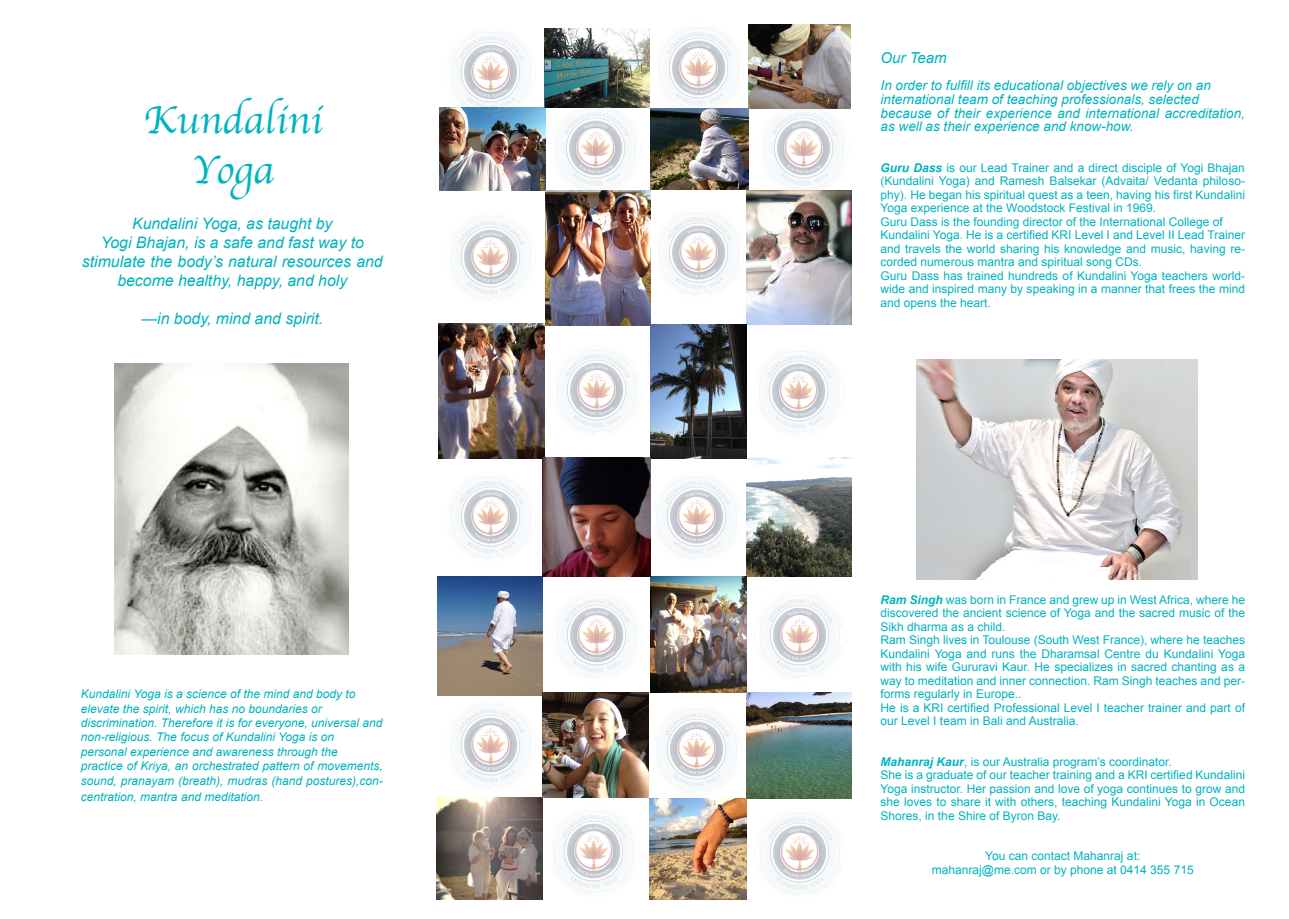
<style>
.page{position:relative;width:1289px;height:919px;background:#fff}
.page>*{position:absolute;margin:0;border:0;box-sizing:border-box;transform-origin:0 0}
.t1{font:40.95px "Apple Chancery";color:#00b3be}
.t2{font:italic 15.75px/19px "Arial";color:#00b3be;text-align:center}
.t3{font:italic 15px "Arial";color:#00b3be}
.t4{font:italic 13.5px/13.5px "Arial";color:#00b3be}
.t5{font:12px/13.5px "Arial";color:#00b3be;text-align:justify}
.t6{font:italic 12px/14.4px "Arial";color:#00b3be}
.s1{font-weight:700;font-style:italic}
</style>
<div class="page">
<img style="left:440px;top:107px;width:105px;height:84px">
<img style="left:545px;top:191px;width:105px;height:134px">
<img style="left:747px;top:458px;width:104px;height:118px">
<img style="left:747px;top:191px;width:104px;height:133px">
<img style="left:650px;top:324px;width:97px;height:134px">
<img style="left:544px;top:28px;width:105px;height:79px">
<img style="left:748px;top:25px;width:102px;height:83px">
<img style="left:650px;top:108px;width:98px;height:81px">
<img style="left:651px;top:576px;width:96px;height:116px">
<img style="left:437px;top:797px;width:105px;height:102px">
<img style="left:439px;top:323px;width:105px;height:135px">
<img style="left:746px;top:692px;width:105px;height:106px">
<img style="left:437px;top:576px;width:105px;height:119px">
<img style="left:650px;top:798px;width:96px;height:101px">
<img style="left:542px;top:692px;width:106px;height:105px">
<img style="left:542px;top:458px;width:108px;height:118px">
<img style="left:916px;top:359px;width:281px;height:220px">
<img style="left:648px;top:469px;width:90px;height:96px">
<img style="left:759px;top:350px;width:80px;height:82px">
<img style="left:451px;top:217px;width:80px;height:83px">
<img style="left:548px;top:101px;width:95px;height:96px">
<img style="left:557px;top:595px;width:80px;height:83px">
<img style="left:554px;top:811px;width:80px;height:83px">
<img style="left:760px;top:595px;width:80px;height:83px">
<img style="left:659px;top:212px;width:81px;height:84px">
<img style="left:648px;top:701px;width:89px;height:96px">
<img style="left:451px;top:477px;width:80px;height:83px">
<img style="left:557px;top:350px;width:80px;height:83px">
<img style="left:755px;top:101px;width:96px;height:96px">
<img style="left:451px;top:705px;width:80px;height:83px">
<img style="left:760px;top:813px;width:81px;height:83px">
<img style="left:442px;top:32px;width:96px;height:88px">
<img style="left:651px;top:27px;width:95px;height:89px">
<img style="left:115px;top:363px;width:234px;height:291px">
<p class="t1" style="left:143px;top:88px;width:180px">Kundalini</p>
<p class="t1" style="left:192px;top:137px;width:83px">Yoga</p>
<p class="t2" style="left:132px;top:214px;width:202px">Kundalini Yoga, as taught by</p>
<p class="t2" style="left:101px;top:233px;width:265px">Yogi Bhajan, is a safe and fast way to</p>
<p class="t2" style="left:82px;top:252px;width:302px">stimulate the body’s natural resources and become healthy, happy, and holy</p>
<p class="t2" style="left:141px;top:309px;width:183px">—in body, mind and spirit.</p>
<p class="t6" style="left:81px;top:686px;width:276px">Kundalini Yoga is a science of the mind and body to</p>
<p class="t6" style="left:81px;top:701px;width:242px">elevate the spirit, which has no boundaries or</p>
<p class="t6" style="left:81px;top:715px;width:303px">discrimination. Therefore it is for everyone, universal and</p>
<p class="t6" style="left:81px;top:730px;width:255px">non-religious. The focus of Kundalini Yoga is on</p>
<p class="t6" style="left:81px;top:744px;width:258px">personal experience and awareness through the</p>
<p class="t6" style="left:81px;top:758px;width:303px">practice of Kriya, an orchestrated pattern of movements, sound, pranayam (breath), mudras (hand postures),con-</p>
<p class="t6" style="left:81px;top:789px;width:184px">centration, mantra and meditation.</p>
<p class="t3" style="left:880px;top:48px;width:68px">Our Team</p>
<p class="t4" style="left:880px;top:79px;width:332px">In order to fulfill its educational objectives we rely on an</p>
<p class="t4" style="left:880px;top:93px;width:320px">international team of teaching professionals, selected</p>
<p class="t4" style="left:880px;top:106px;width:366px">because of their experience and international accreditation, as well as their experience and know-how.</p>
<p class="t5" style="left:880px;top:161px;width:366px"><span class="s1">Guru Dass</span> is our Lead Trainer and a direct disciple of Yogi Bhajan (Kundalini Yoga) and Ramesh Balsekar (Advaita/ Vedanta philoso&shy;phy). He began his spiritual quest as a teen, having his first Kundalini Yoga experience at the Woodstock Festival in 1969.</p>
<p class="t5" style="left:880px;top:215px;width:344px">Guru Dass is the founding director of the International College of</p>
<p class="t5" style="left:880px;top:228px;width:366px">Kundalini Yoga. He is a certified KRI Level I and Level II Lead Trainer and travels the world sharing his knowledge and music, having re&shy;corded numerous mantra and spiritual song CDs.</p>
<p class="t5" style="left:880px;top:269px;width:366px">Guru Dass has trained hundreds of Kundalini Yoga teachers world&shy;wide and inspired many by speaking in a manner that frees the mind and opens the heart.</p>
<p class="t5" style="left:880px;top:593px;width:366px"><span class="s1">Ram Singh</span> was born in France and grew up in West Africa, where he discovered the ancient science of Yoga and the sacred music of the Sikh dharma as a child.</p>
<p class="t5" style="left:880px;top:633px;width:366px">Ram Singh lives in Toulouse (South West France), where he teaches Kundalini Yoga and runs the Dharamsal Centre du Kundalini Yoga with his wife Gururavi Kaur. He specializes in sacred chanting as a way to meditation and inner connection. Ram Singh teaches and per&shy;forms regularly in Europe..</p>
<p class="t5" style="left:880px;top:701px;width:366px">He is a KRI certified Professional Level I teacher trainer and part of our Level I team in Bali and Australia.</p>
<p class="t5" style="left:880px;top:755px;width:293px"><span class="s1">Mahanraj Kaur</span>, is our Australia program’s coordinator.</p>
<p class="t5" style="left:880px;top:768px;width:366px">She is a graduate of our teacher training and a KRI certified Kundalini Yoga instructor. Her passion and love of yoga continues to grow and she loves to share it with others, teaching Kundalini Yoga in Ocean Shores, in the Shire of Byron Bay.</p>
<p class="t5" style="left:985px;top:849px;width:156px">You can contact Mahanraj at:</p>
<p class="t5" style="left:931px;top:863px;width:263px">mahanraj@me.com or by phone at 0414 355 715</p>
</div>
